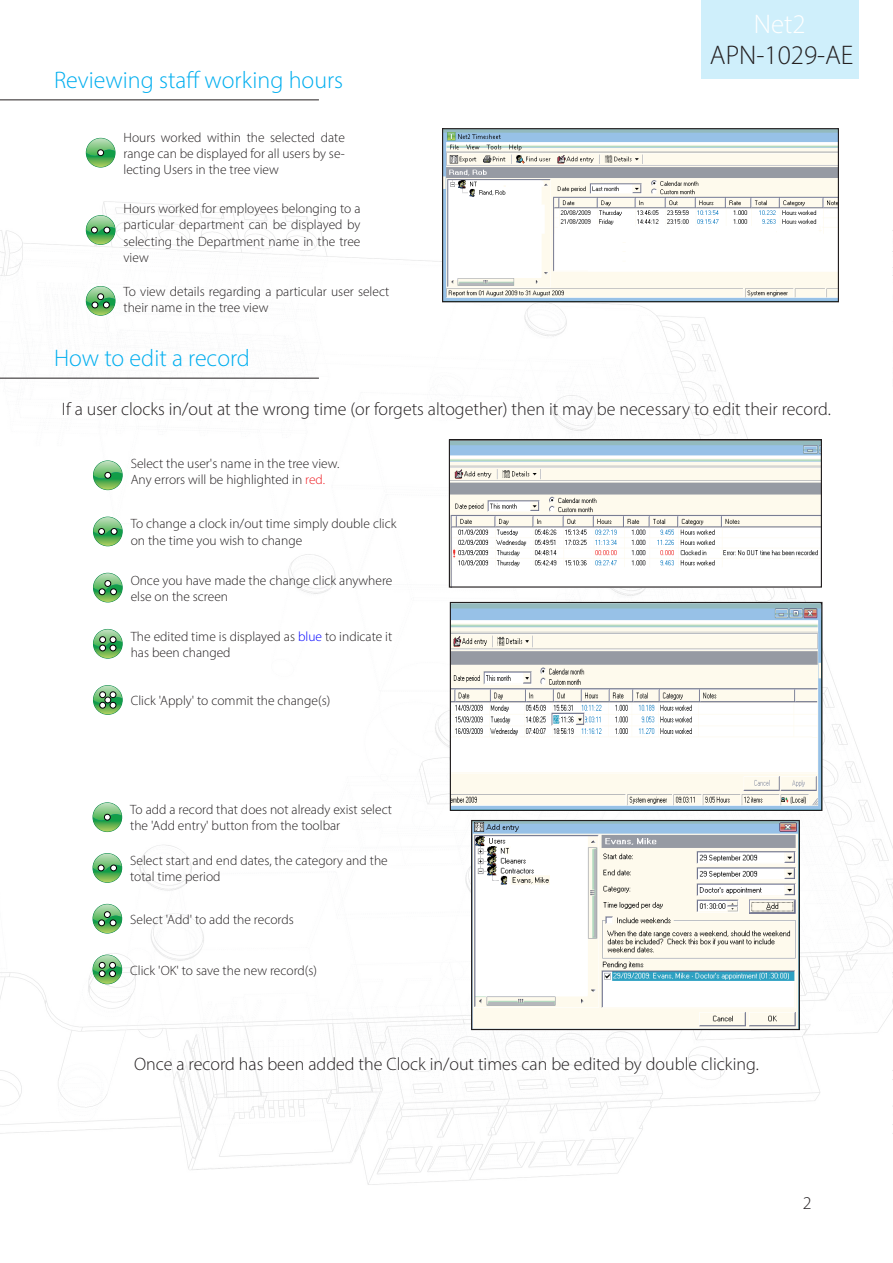
<style>
.page{position:relative;width:893px;height:1263px;background:#fff}
.page>*{position:absolute;margin:0;border:0;box-sizing:border-box;transform-origin:0 0}
.t1{font:300 27px "Myriad Pro";color:#231f20}
.t2{font:300 27px "Myriad Pro";color:#fff}
.Section_title{font:300 24px "Myriad Pro";color:#00aeef}
.Text{font:300 18px "Myriad Pro";color:#231f20}
.Text_centre{font:300 18px "Myriad Pro";color:#231f20}
.Text_9pt{font:300 13.5px/16.2px "Myriad Pro";color:#231f20}
.Text_9pt_bold_dept{font:300 13.5px/16.2px "Myriad Pro";color:#231f20;text-align:justify}
.Text_9pt_bold_user{font:300 13.5px/16.2px "Myriad Pro";color:#231f20;text-align:justify}
.Text_9pt_bold_name{font:300 13.5px/16.2px "Myriad Pro";color:#231f20}
.Text_9pt_red{font:300 13.5px/16.2px "Myriad Pro";color:#231f20}
.Text_9pt_blue{font:300 13.5px/16.2px "Myriad Pro";color:#231f20}
.s1{color:#ee1d23}
.s2{color:#00f}
</style>
<div class="page">
<img style="left:0;top:149px;width:893px;height:1036px">
<div style="left:702px;top:0;width:157px;height:79px;background:#cfeffb"></div>
<hr style="left:0;top:100px;width:319px;height:1px;background:#231f20">
<hr style="left:0;top:378px;width:319px;height:1px;background:#231f20">
<div style="left:86px;top:286px;width:29px;height:30px;border:1px solid #0b8c44;border-radius:50%"></div>
<svg style="left:86px;top:286px;width:29px;height:29px"></svg>
<div style="left:103px;top:302px;width:7px;height:6px;border:1px solid #000;border-radius:50%"></div>
<div style="left:86px;top:215px;width:29px;height:30px;border:1px solid #0b8c44;border-radius:50%"></div>
<svg style="left:86px;top:216px;width:29px;height:28px"></svg>
<div style="left:91px;top:227px;width:7px;height:6px;border:1px solid #000;border-radius:50%"></div>
<svg style="left:86px;top:138px;width:29px;height:29px"></svg>
<div style="left:97px;top:149px;width:7px;height:7px;border:1px solid #000;border-radius:50%"></div>
<img style="left:444px;top:130px;width:393px;height:170px">
<div style="left:442px;top:128px;width:397px;height:174px;border:1px solid #231f20"></div>
<div style="left:93px;top:629px;width:30px;height:30px;border:1px solid #0b8c44;border-radius:50%"></div>
<div style="left:93px;top:685px;width:30px;height:30px;border:1px solid #0b8c44;border-radius:50%"></div>
<svg style="left:93px;top:686px;width:29px;height:28px"></svg>
<div style="left:104px;top:696px;width:7px;height:7px;border:1px solid #000;border-radius:50%"></div>
<div style="left:93px;top:460px;width:30px;height:30px;border:1px solid #0b8c44;border-radius:50%"></div>
<svg style="left:93px;top:461px;width:29px;height:29px"></svg>
<div style="left:104px;top:472px;width:7px;height:7px;border:1px solid #000;border-radius:50%"></div>
<div style="left:93px;top:573px;width:30px;height:29px;border:1px solid #0b8c44;border-radius:50%"></div>
<svg style="left:93px;top:573px;width:29px;height:29px"></svg>
<div style="left:110px;top:588px;width:7px;height:7px;border:1px solid #000;border-radius:50%"></div>
<div style="left:93px;top:517px;width:30px;height:29px;border:1px solid #0b8c44;border-radius:50%"></div>
<svg style="left:93px;top:517px;width:29px;height:29px"></svg>
<div style="left:98px;top:528px;width:7px;height:7px;border:1px solid #000;border-radius:50%"></div>
<svg style="left:93px;top:629px;width:29px;height:29px"></svg>
<div style="left:99px;top:644px;width:7px;height:7px;border:1px solid #000;border-radius:50%"></div>
<svg style="left:93px;top:955px;width:29px;height:29px"></svg>
<div style="left:99px;top:970px;width:7px;height:7px;border:1px solid #000;border-radius:50%"></div>
<div style="left:93px;top:853px;width:29px;height:30px;border:1px solid #0b8c44;border-radius:50%"></div>
<svg style="left:93px;top:853px;width:29px;height:29px"></svg>
<div style="left:98px;top:864px;width:7px;height:7px;border:1px solid #000;border-radius:50%"></div>
<svg style="left:93px;top:904px;width:29px;height:29px"></svg>
<div style="left:110px;top:919px;width:6px;height:7px;border:1px solid #000;border-radius:50%"></div>
<div style="left:93px;top:802px;width:29px;height:30px;border:1px solid #0b8c44;border-radius:50%"></div>
<svg style="left:93px;top:803px;width:29px;height:28px"></svg>
<div style="left:104px;top:814px;width:7px;height:7px;border:1px solid #000;border-radius:50%"></div>
<img style="left:451px;top:441px;width:369px;height:145px">
<div style="left:449px;top:439px;width:373px;height:149px;border:1px solid #231f20"></div>
<img style="left:452px;top:604px;width:368px;height:205px">
<div style="left:450px;top:602px;width:372px;height:209px;border:1px solid #231f20"></div>
<img style="left:473px;top:822px;width:325px;height:206px">
<div style="left:471px;top:820px;width:329px;height:210px;border:1px solid #231f20"></div>
<h1 class="t2" style="left:754px;top:8px;width:53px">Net2</h1>
<p class="Section_title" style="left:54px;top:66px;width:291px">Reviewing staff working hours</p>
<p class="Text_9pt_bold_user" style="left:124px;top:129px;width:223px">Hours worked within the selected date range can be displayed for all users by se&shy;lecting Users in the tree view</p>
<p class="Text_9pt_bold_dept" style="left:124px;top:201px;width:238px">Hours worked for employees belonging to a particular department can be displayed by selecting the Department name in the tree view</p>
<p class="Text_9pt_bold_name" style="left:124px;top:283px;width:267px">To view details regarding a particular user select their name in the tree view</p>
<p class="Section_title" style="left:54px;top:343px;width:197px">How to edit a record</p>
<h1 class="t1" style="left:710px;top:39px;width:145px">APN-1029-AE</h1>
<p class="Text" style="left:62px;top:398px;width:770px">If a user clocks in/out at the wrong time (or forgets altogether) then it may be necessary to edit their record.</p>
<p class="Text_9pt_red" style="left:131px;top:455px;width:210px">Select the user's name in the tree view.<br>Any errors will be highlighted in <span class="s1">red.</span></p>
<p class="Text_9pt" style="left:131px;top:516px;width:267px">To change a clock in/out time simply double click on the time you wish to change</p>
<p class="Text_9pt" style="left:131px;top:572px;width:263px">Once you have made the change click anywhere else on the screen</p>
<p class="Text_9pt_blue" style="left:131px;top:628px;width:263px">The edited time is displayed as <span class="s2">blue</span> to indicate it has been changed</p>
<p class="Text_9pt" style="left:131px;top:692px;width:201px">Click 'Apply' to commit the change(s)</p>
<p class="Text_9pt" style="left:130px;top:801px;width:263px">To add a record that does not already exist select the 'Add entry' button from the toolbar</p>
<p class="Text_9pt" style="left:130px;top:852px;width:259px">Select start and end dates, the category and the total time period</p>
<p class="Text_9pt" style="left:130px;top:911px;width:165px">Select 'Add' to add the records</p>
<p class="Text_9pt" style="left:130px;top:962px;width:188px">Click 'OK' to save the new record(s)</p>
<p class="Text_centre" style="left:134px;top:1053px;width:626px">Once a record has been added the Clock in/out times can be edited by double clicking.</p>
<h3 class="Text" style="left:803px;top:1192px;width:10px">2</h3>
</div>
